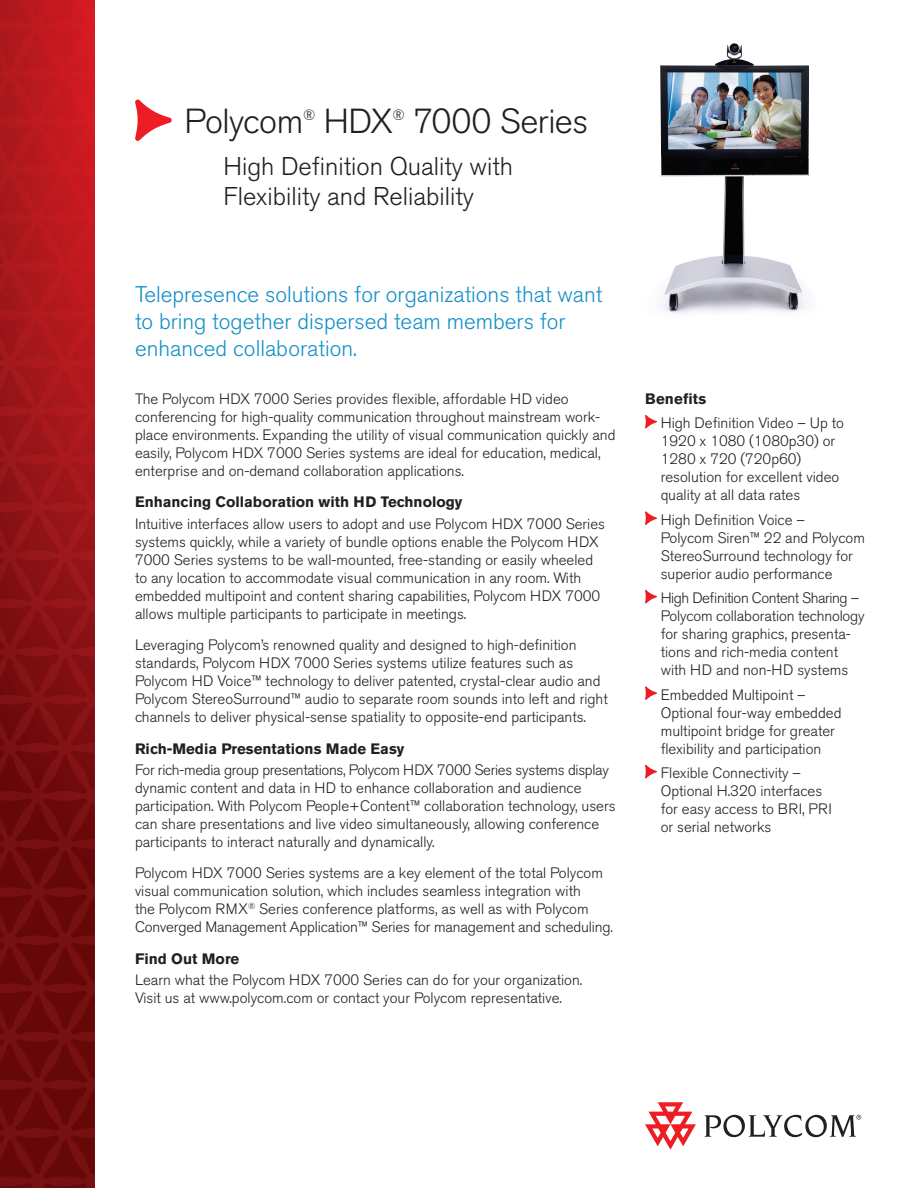
<style>
.page{position:relative;width:918px;height:1188px;background:#fff}
.page>*{position:absolute;margin:0;border:0;box-sizing:border-box;transform-origin:0 0}
.t1{font:300 34.5px "Akzidenz Grotesk BE";letter-spacing:-.015em;color:#231f20}
.Title_Subhead{font:300 25.5px/30px "Akzidenz Grotesk BE";color:#231f20}
.Lead-in_Headline__bl{font:300 22.5px/27px "Akzidenz Grotesk BE";color:#1490c8}
.Body_Copy{font:300 15px/18px "Akzidenz Grotesk BE";color:#231f20}
.FRONT_Sidebar_Copy{font:300 15px/18px "Akzidenz Grotesk BE";color:#231f20}
.Sub_Head__body_copy{font:700 15px "Akzidenz Grotesk BE";color:#231f20}
.FRONT_Sidebar_header{font:700 15px "Akzidenz Grotesk BE";letter-spacing:.01em;color:#231f20}
.t2{font:300 14.85px "Akzidenz Grotesk BE";color:#231f20}
</style>
<div class="page">
<img style="left:660px;top:44px;width:149px;height:270px">
<svg style="left:135px;top:100px;width:37px;height:41px"></svg>
<svg style="left:645px;top:415px;width:12px;height:13px"></svg>
<svg style="left:645px;top:511px;width:12px;height:14px"></svg>
<svg style="left:645px;top:590px;width:12px;height:13px"></svg>
<svg style="left:645px;top:686px;width:12px;height:14px"></svg>
<svg style="left:645px;top:765px;width:12px;height:13px"></svg>
<svg style="left:0;top:0;width:94px;height:1188px;background:#901215"></svg>
<svg style="left:645px;top:1102px;width:51px;height:48px"></svg>
<svg style="left:705px;top:1115px;width:156px;height:22px"></svg>
<p class="t1" style="left:184px;top:102px;width:120px">Polycom</p>
<p class="t2" style="left:303px;top:106px;width:14px">®</p>
<p class="t1" style="left:324px;top:102px;width:71px">HDX</p>
<p class="t2" style="left:393px;top:106px;width:14px">®</p>
<p class="t1" style="left:413px;top:102px;width:176px">7000 Series</p>
<p class="Title_Subhead" style="left:223px;top:152px;width:291px">High Definition Quality with<br>Flexibility and Reliability</p>
<p class="Lead-in_Headline__bl" style="left:135px;top:281px;width:469px">Telepresence solutions for organizations that want to bring together dispersed team members for enhanced collaboration.</p>
<p class="Body_Copy" style="left:135px;top:390px;width:482px">The Polycom HDX 7000 Series provides flexible, affordable HD video conferencing for high-quality communication throughout mainstream work&shy;place environments. Expanding the utility of visual communication quickly and easily, Polycom HDX 7000 Series systems are ideal for education, medical, enterprise and on-demand collaboration applications.</p>
<p class="Sub_Head__body_copy" style="left:135px;top:494px;width:329px">Enhancing Collaboration with HD Technology</p>
<p class="Body_Copy" style="left:135px;top:515px;width:472px">Intuitive interfaces allow users to adopt and use Polycom HDX 7000 Series systems quickly, while a variety of bundle options enable the Polycom HDX 7000 Series systems to be wall-mounted, free-standing or easily wheeled to any location to accommodate visual communication in any room. With embedded multipoint and content sharing capabilities, Polycom HDX 7000 allows multiple participants to participate in meetings.</p>
<p class="Body_Copy" style="left:135px;top:636px;width:474px">Leveraging Polycom’s renowned quality and designed to high-definition standards, Polycom HDX 7000 Series systems utilize features such as Polycom HD Voice™ technology to deliver patented, crystal-clear audio and Polycom StereoSurround™ audio to separate room sounds into left and right channels to deliver physical-sense spatiality to opposite-end participants.</p>
<p class="Sub_Head__body_copy" style="left:135px;top:740px;width:271px">Rich-Media Presentations Made Easy</p>
<p class="Body_Copy" style="left:135px;top:761px;width:482px">For rich-media group presentations, Polycom HDX 7000 Series systems display dynamic content and data in HD to enhance collaboration and audience participation. With Polycom People+Content™ collaboration technology, users can share presentations and live video simultaneously, allowing conference participants to interact naturally and dynamically.</p>
<p class="Body_Copy" style="left:135px;top:865px;width:479px">Polycom HDX 7000 Series systems are a key element of the total Polycom visual communication solution, which includes seamless integration with<br>the Polycom RMX<sup>®</sup> Series conference platforms, as well as with Polycom Converged Management Application™ Series for management and scheduling.</p>
<p class="Sub_Head__body_copy" style="left:135px;top:950px;width:106px">Find Out More</p>
<p class="Body_Copy" style="left:135px;top:971px;width:449px">Learn what the Polycom HDX 7000 Series can do for your organization.<br>Visit us at www.polycom.com or contact your Polycom representative.</p>
<p class="FRONT_Sidebar_header" style="left:645px;top:390px;width:63px">Benefits</p>
<p class="FRONT_Sidebar_Copy" style="left:661px;top:415px;width:185px">High Definition Video – Up to<br>1920 x 1080 (1080p30) or<br>1280 x 720 (720p60) resolution for excellent video quality at all data rates</p>
<p class="FRONT_Sidebar_Copy" style="left:661px;top:511px;width:206px">High Definition Voice –<br>Polycom Siren™ 22 and Polycom<br>StereoSurround technology for superior audio performance</p>
<p class="FRONT_Sidebar_Copy" style="left:661px;top:590px;width:206px">High Definition Content Sharing –<br>Polycom collaboration technology for sharing graphics, presenta&shy;tions and rich-media content with HD and non-HD systems</p>
<p class="FRONT_Sidebar_Copy" style="left:661px;top:686px;width:182px">Embedded Multipoint –<br>Optional four-way embedded multipoint bridge for greater flexibility and participation</p>
<p class="FRONT_Sidebar_Copy" style="left:661px;top:765px;width:173px">Flexible Connectivity –<br>Optional H.320 interfaces for easy access to BRI, PRI or serial networks</p>
</div>
